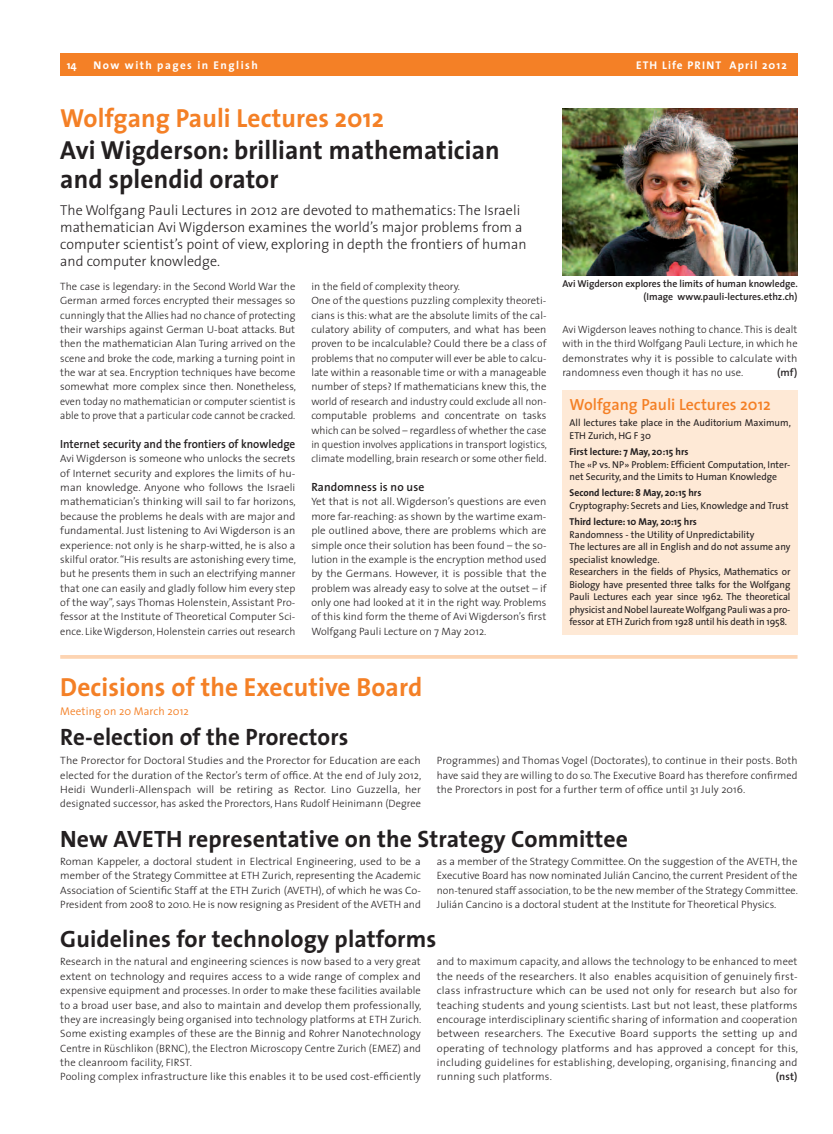
<style>
.page{position:relative;width:833px;height:1134px;background:#fff}
.page>*{position:absolute;margin:0;border:0;box-sizing:border-box;transform-origin:0 0}
.t1{font:700 26.25px "The Sans";letter-spacing:.005em;color:#f48026}
.t2{font:700 26.25px/28.8px "The Sans";letter-spacing:.005em;color:#231f20}
.t3{font:700 23.75px "The Sans";letter-spacing:.005em;color:#231f20}
.t4{font:600 16.25px "The Sans";letter-spacing:.005em;color:#f48026}
.t5{font:300 14.38px/16.9px "The Sans";letter-spacing:.005em;color:#231f20}
.t6{font:600 11.88px "The Sans";color:#231f20;scale:.95 1}
.t7{font:600 11.88px "The Sans";color:#231f20}
.t8{font:700 11.25px "The Sans";letter-spacing:.12em;color:#fff}
.t9{font:700 11.25px "The Sans";letter-spacing:.1em;color:#fff}
.t10{font:300 11.25px "The Sans";letter-spacing:.01em;color:#f48026}
.t11{font:300 10.62px/14.4px "The Sans";color:#231f20;text-align:justify}
.t12{font:600 10.62px "The Sans";color:#231f20}
.t13{font:10px/12.5px "The Sans";color:#231f20}
.t14{font:700 10px "The Sans";color:#231f20}
.t15{font:600 10px/12.5px "The Sans";color:#231f20;text-align:right}
</style>
<div class="page">
<div style="left:60px;top:53px;width:23px;height:23px;background:#f48026"></div>
<div style="left:83px;top:53px;width:714px;height:23px;background:#f48026"></div>
<img style="left:562px;top:109px;width:235px;height:166px">
<div style="left:562px;top:390px;width:235px;height:245px;background:#fee9d6"></div>
<svg style="left:60px;top:655px;width:737px;height:4px;background:#fdd6b6"></svg>
<p class="t8" style="left:67px;top:55px;width:12px">14</p>
<p class="t8" style="left:94px;top:55px;width:166px">Now with pages in English</p>
<p class="t9" style="left:636px;top:55px;width:152px">ETH Life PRINT April 2012</p>
<h1 class="t1" style="left:60px;top:96px;width:325px">Wolfgang Pauli Lectures 2012</h1>
<h1 class="t2" style="left:60px;top:135px;width:441px">Avi Wigderson: brilliant mathematician and splendid orator</h1>
<p class="t5" style="left:60px;top:201px;width:468px">The Wolfgang Pauli Lectures in 2012 are devoted to mathematics: The Israeli mathematician Avi Wigderson examines the world’s major problems from a computer scientist’s point of view, exploring in depth the frontiers of human and computer knowledge.</p>
<p class="t11" style="left:60px;top:279px;width:237px">The case is legendary: in the Second World War the German armed forces encrypted their messages so cunningly that the Allies had no chance of protecting their warships against German U-boat attacks. But then the mathematician Alan Turing arrived on the scene and broke the code, marking a turning point in the war at sea. Encryption techniques have become somewhat more complex since then. Nonetheless, even today no mathematician or computer scientist is able to prove that a particular code cannot be cracked.</p>
<p class="t6" style="left:60px;top:434px;width:249px">Internet security and the frontiers of knowledge</p>
<p class="t11" style="left:60px;top:451px;width:237px">Avi Wigderson is someone who unlocks the secrets of Internet security and explores the limits of hu&shy;man knowledge. Anyone who follows the Israeli mathematician’s thinking will sail to far horizons, because the problems he deals with are major and fundamental. Just listening to Avi Wigderson is an experience: not only is he sharp-witted, he is also a skilful orator. “His results are astonishing every time, but he presents them in such an electrifying manner that one can easily and gladly follow him every step of the way”, says Thomas Holenstein, Assistant Pro&shy;fessor at the Institute of Theoretical Computer Sci&shy;ence. Like Wigderson, Holenstein carries out research</p>
<p class="t11" style="left:311px;top:279px;width:237px;text-align:left">in the field of complexity theory.<br>One of the questions puzzling complexity theoreti&shy;cians is this: what are the absolute limits of the cal&shy;culatory ability of computers, and what has been proven to be incalculable? Could there be a class of problems that no computer will ever be able to calcu&shy;late within a reasonable time or with a manageable number of steps? If mathematicians knew this, the world of research and industry could exclude all non&shy;computable problems and concentrate on tasks which can be solved – regardless of whether the case in question involves applications in transport logistics, climate modelling, brain research or some other field.</p>
<p class="t7" style="left:311px;top:477px;width:114px">Randomness is no use</p>
<p class="t11" style="left:311px;top:494px;width:237px">Yet that is not all. Wigderson’s questions are even more far-reaching: as shown by the wartime exam&shy;ple outlined above, there are problems which are simple once their solution has been found – the so&shy;lution in the example is the encryption method used by the Germans. However, it is possible that the problem was already easy to solve at the outset – if only one had looked at it in the right way. Problems of this kind form the theme of Avi Wigderson’s first Wolfgang Pauli Lecture on 7 May 2012.</p>
<p class="t15" style="left:562px;top:277px;width:237px">Avi Wigderson explores the limits of human knowledge. (Image www.pauli-lectures.ethz.ch)</p>
<p class="t11" style="left:562px;top:322px;width:237px">Avi Wigderson leaves nothing to chance. This is dealt with in the third Wolfgang Pauli Lecture, in which he demonstrates why it is possible to calculate with randomness even though it has no use.</p>
<p class="t12" style="left:777px;top:364px;width:22px">(mf)</p>
<h3 class="t4" style="left:569px;top:391px;width:203px">Wolfgang Pauli Lectures 2012</h3>
<p class="t13" style="left:569px;top:416px;width:223px">All lectures take place in the Auditorium Maximum,<br>ETH Zurich, HG F 30</p>
<p class="t14" style="left:569px;top:443px;width:121px">First lecture: 7 May, 20:15 hrs</p>
<p class="t13" style="left:569px;top:458px;width:222px">The «P vs. NP» Problem: Efficient Computation, Inter&shy;net Security, and the Limits to Human Knowledge</p>
<p class="t14" style="left:569px;top:484px;width:133px">Second lecture: 8 May, 20:15 hrs</p>
<p class="t13" style="left:569px;top:499px;width:221px">Cryptography: Secrets and Lies, Knowledge and Trust</p>
<p class="t14" style="left:569px;top:513px;width:129px">Third lecture: 10 May, 20:15 hrs</p>
<p class="t13" style="left:569px;top:528px;width:222px">Randomness - the Utility of Unpredictability<br>The lectures are all in English and do not assume any specialist knowledge.<br>Researchers in the fields of Physics, Mathematics or Biology have presented three talks for the Wolfgang Pauli Lectures each year since 1962. The theoretical physicist and Nobel laureate Wolfgang Pauli was a pro&shy;fessor at ETH Zurich from 1928 until his death in 1958.</p>
<h1 class="t1" style="left:60px;top:665px;width:363px">Decisions of the Executive Board</h1>
<p class="t10" style="left:60px;top:702px;width:130px">Meeting on 20 March 2012</p>
<h2 class="t3" style="left:60px;top:717px;width:289px">Re-election of the Prorectors</h2>
<p class="t11" style="left:60px;top:753px;width:363px">The Prorector for Doctoral Studies and the Prorector for Education are each elected for the duration of the Rector’s term of office. At the end of July 2012, Heidi Wunderli-Allenspach will be retiring as Rector. Lino Guzzella, her designated successor, has asked the Prorectors, Hans Rudolf Heinimann (Degree</p>
<p class="t11" style="left:437px;top:753px;width:362px">Programmes) and Thomas Vogel (Doctorates), to continue in their posts. Both have said they are willing to do so. The Executive Board has therefore confirmed the Prorectors in post for a further term of office until 31 July 2016.</p>
<h2 class="t3" style="left:60px;top:819px;width:569px">New AVETH representative on the Strategy Committee</h2>
<p class="t11" style="left:60px;top:854px;width:362px">Roman Kappeler, a doctoral student in Electrical Engineering, used to be a member of the Strategy Committee at ETH Zurich, representing the Academic Association of Scientific Staff at the ETH Zurich (AVETH), of which he was Co-President from 2008 to 2010. He is now resigning as President of the AVETH and</p>
<p class="t11" style="left:437px;top:854px;width:362px">as a member of the Strategy Committee. On the suggestion of the AVETH, the Executive Board has now nominated Julián Cancino, the current President of the non-tenured staff association, to be the new member of the Strategy Committee.<br>Julián Cancino is a doctoral student at the Institute for Theoretical Physics.</p>
<h2 class="t3" style="left:60px;top:919px;width:378px">Guidelines for technology platforms</h2>
<p class="t11" style="left:60px;top:954px;width:363px;text-align:left">Research in the natural and engineering sciences is now based to a very great extent on technology and requires access to a wide range of complex and expensive equipment and processes. In order to make these facilities available to a broad user base, and also to maintain and develop them professionally, they are increasingly being organised into technology platforms at ETH Zurich.<br>Some existing examples of these are the Binnig and Rohrer Nanotechnology Centre in Rüschlikon (BRNC), the Electron Microscopy Centre Zurich (EMEZ) and the cleanroom facility, FIRST.<br>Pooling complex infrastructure like this enables it to be used cost-efficiently</p>
<p class="t11" style="left:437px;top:954px;width:363px">and to maximum capacity, and allows the technology to be enhanced to meet the needs of the researchers. It also enables acquisition of genuinely first&shy;class infrastructure which can be used not only for research but also for teaching students and young scientists. Last but not least, these platforms encourage interdisciplinary scientific sharing of information and cooperation between researchers. The Executive Board supports the setting up and operating of technology platforms and has approved a concept for this, including guidelines for establishing, developing, organising, financing and running such platforms.</p>
<p class="t12" style="left:775px;top:1068px;width:23px">(nst)</p>
</div>
